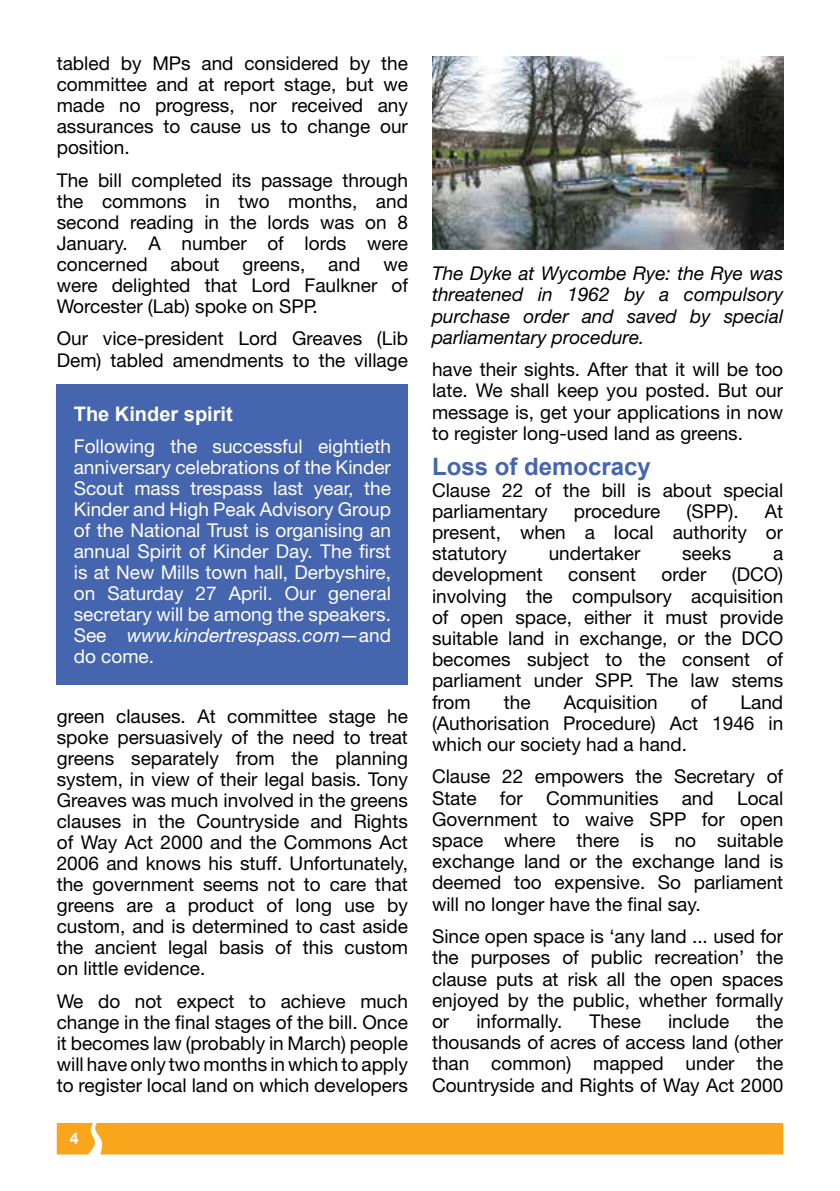
<style>
.page{position:relative;width:840px;height:1191px;background:#fff}
.page>*{position:absolute;margin:0;border:0;box-sizing:border-box;transform-origin:0 0}
.t1{font:700 24px "Arial";color:#4665af}
.t2{font:700 20px "Arial";color:#fff}
.t3{font:19px/21px "Helvetica Neue LT Std";color:#000;text-align:justify}
.t4{font:19px/21px "Helvetica Neue LT Std";color:#fff;text-align:justify}
.t5{font:italic 19px/21.2px "Helvetica Neue LT Std";color:#000;text-align:justify}
.t6{font:700 16px "Helvetica Neue LT Std";color:#fff}
.s1{font-style:italic}
</style>
<div class="page">
<img style="left:432px;top:57px;width:350px;height:192px">
<div style="left:57px;top:384px;width:351px;height:301px;background:#4665af"></div>
<div style="left:57px;top:1123px;width:725px;height:31px;background:#faa61c"></div>
<p class="t3" style="left:57px;top:53px;width:352px">tabled by MPs and considered by the committee and at report stage, but we made no progress, nor received any assurances to cause us to change our position.</p>
<p class="t3" style="left:57px;top:169px;width:352px">The bill completed its passage through the commons in two months, and second reading in the lords was on 8<br>January. A number of lords were concerned about greens, and we were delighted that Lord Faulkner of Worcester (Lab) spoke on SPP.</p>
<p class="t3" style="left:57px;top:328px;width:352px">Our vice-president Lord Greaves (Lib<br>Dem) tabled amendments to the village</p>
<p class="t2" style="left:74px;top:400px;width:160px">The Kinder spirit</p>
<p class="t4" style="left:74px;top:435px;width:318px">Following the successful eightieth anniversary celebrations of the Kinder Scout mass trespass last year, the Kinder and High Peak Advisory Group of the National Trust is organising an annual Spirit of Kinder Day. The first is at New Mills town hall, Derbyshire, on Saturday 27 April. Our general secretary will be among the speakers.<br>See <span class="s1">www.kindertrespass.com</span>—and do come.</p>
<p class="t3" style="left:57px;top:705px;width:352px">green clauses. At committee stage he spoke persuasively of the need to treat greens separately from the planning system, in view of their legal basis. Tony Greaves was much involved in the greens clauses in the Countryside and Rights of Way Act 2000 and the Commons Act 2006 and knows his stuff. Unfortunately, the government seems not to care that greens are a product of long use by custom, and is determined to cast aside the ancient legal basis of this custom on little evidence.</p>
<p class="t3" style="left:57px;top:990px;width:352px">We do not expect to achieve much change in the final stages of the bill. Once it becomes law (probably in March) people will have only two months in which to apply to register local land on which developers</p>
<p class="t6" style="left:70px;top:1128px;width:10px">4</p>
<p class="t5" style="left:432px;top:262px;width:352px">The Dyke at Wycombe Rye: the Rye was threatened in 1962 by a compulsory purchase order and saved by special parliamentary procedure.</p>
<p class="t3" style="left:432px;top:359px;width:352px">have their sights. After that it will be too late. We shall keep you posted. But our message is, get your applications in now to register long-used land as greens.</p>
<p class="t1" style="left:432px;top:451px;width:220px">Loss of democracy</p>
<p class="t3" style="left:432px;top:479px;width:352px">Clause 22 of the bill is about special parliamentary</p>
<p class="t3" style="left:573px;top:500px;width:88px">procedure</p>
<p class="t3" style="left:686px;top:500px;width:54px">(SPP).</p>
<p class="t3" style="left:432px;top:500px;width:352px;text-indent:333px">At present, when a local authority or statutory</p>
<p class="t3" style="left:548px;top:542px;width:93px">undertaker</p>
<p class="t3" style="left:681px;top:542px;width:51px">seeks</p>
<p class="t3" style="left:772px;top:542px;width:12px">a</p>
<p class="t3" style="left:432px;top:564px;width:352px;text-indent:299px">(DCO) involving the compulsory acquisition of open space, either it must provide suitable land in exchange, or the DCO becomes subject to the consent of parliament under SPP. The law stems from</p>
<p class="t3" style="left:432px;top:564px;width:112px">development</p>
<p class="t3" style="left:567px;top:564px;width:69px">consent</p>
<p class="t3" style="left:661px;top:564px;width:46px">order</p>
<p class="t3" style="left:503px;top:691px;width:28px">the</p>
<p class="t3" style="left:563px;top:691px;width:95px">Acquisition</p>
<p class="t3" style="left:690px;top:691px;width:18px">of</p>
<p class="t3" style="left:432px;top:691px;width:352px;text-indent:308px">Land (Authorisation Procedure) Act 1946 in which our society had a hand.</p>
<p class="t3" style="left:432px;top:766px;width:352px">Clause 22 empowers the Secretary of State for Communities and Local Government to waive SPP for open space where there is no suitable exchange land or the exchange land is deemed too expensive. So parliament will no longer have the final say.</p>
<p class="t3" style="left:432px;top:925px;width:352px">Since open space is ‘any land ... used for the purposes of public recreation’ the clause puts at risk all the open spaces enjoyed by the public, whether formally or</p>
<p class="t3" style="left:476px;top:1010px;width:87px">informally.</p>
<p class="t3" style="left:589px;top:1010px;width:53px">These</p>
<p class="t3" style="left:667px;top:1010px;width:63px">include</p>
<p class="t3" style="left:432px;top:1010px;width:352px;text-indent:324px">the thousands of acres of access land (other than common) mapped under the Countryside and Rights of Way Act 2000</p>
</div>
